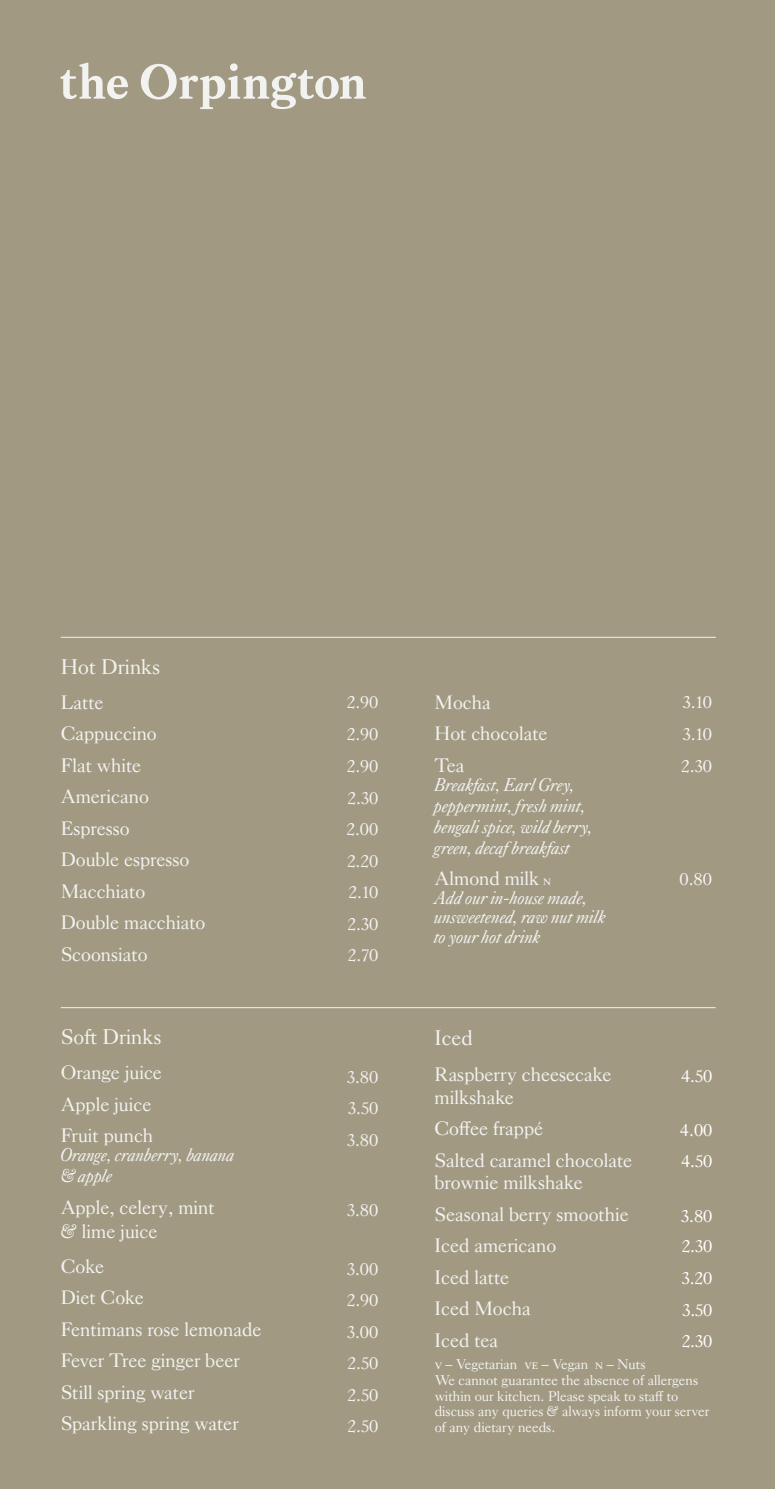
<style>
.page{position:relative;width:775px;height:1489px;background:#a19982}
.page>*{position:absolute;margin:0;border:0;box-sizing:border-box;transform-origin:0 0}
.New_Title{font:21px "Kings Caslon Display Trial";color:#f2f2f0}
.New_Title-2{font:19.25px/22.8px "Kings Caslon Display Trial";color:#f2f2f0}
.Description{font:19.25px/24.5px "Kings Caslon Display Trial";color:#f2f2f0}
.Description-2{font:italic 18.38px/21px "Kings Caslon Display Trial";color:#f2f2f0}
.t1{font:17.5px "Kings Caslon Display Trial";color:#f2f2f0}
.t2{font:17.5px "Kings Caslon Display Trial";color:#fff}
.t3{font:17.5px "Kings Caslon Display Trial";color:#f5f5f4}
.t4{font:14px/15.8px "Kings Caslon Display Trial";color:#f2f2f0}
.s1{font-size:14px}
</style>
<div class="page">
<hr style="left:61px;top:637px;width:655px;height:1px;background:#f2f2f0">
<hr style="left:61px;top:1007px;width:655px;height:1px;background:#f2f2f0">
<svg style="left:61px;top:63px;width:67px;height:36px"></svg>
<svg style="left:141px;top:63px;width:225px;height:46px"></svg>
<p class="New_Title" style="left:61px;top:655px;width:101px">Hot Drinks</p>
<p class="New_Title-2" style="left:61px;top:691px;width:44px">Latte</p>
<p class="New_Title-2" style="left:61px;top:722px;width:98px">Cappuccino</p>
<p class="New_Title-2" style="left:61px;top:754px;width:82px">Flat white</p>
<p class="New_Title-2" style="left:61px;top:785px;width:90px">Americano</p>
<p class="New_Title-2" style="left:61px;top:817px;width:71px">Espresso</p>
<p class="New_Title-2" style="left:61px;top:848px;width:130px">Double espresso</p>
<p class="New_Title-2" style="left:61px;top:880px;width:86px">Macchiato</p>
<p class="New_Title-2" style="left:61px;top:911px;width:146px">Double macchiato</p>
<p class="New_Title-2" style="left:61px;top:943px;width:88px">Scoonsiato</p>
<p class="New_Title" style="left:61px;top:1025px;width:102px">Soft Drinks</p>
<p class="New_Title-2" style="left:61px;top:1061px;width:103px">Orange juice</p>
<p class="New_Title-2" style="left:61px;top:1093px;width:92px">Apple juice</p>
<p class="New_Title-2" style="left:61px;top:1124px;width:94px">Fruit punch</p>
<p class="Description-2" style="left:61px;top:1145px;width:176px">Orange, cranberry, banana &amp; apple</p>
<p class="Description" style="left:61px;top:1195px;width:156px">Apple, celery, mint &amp; lime juice</p>
<p class="New_Title-2" style="left:61px;top:1255px;width:45px">Coke</p>
<p class="New_Title-2" style="left:61px;top:1286px;width:85px">Diet Coke</p>
<p class="New_Title-2" style="left:61px;top:1318px;width:202px">Fentimans rose lemonade</p>
<p class="New_Title-2" style="left:61px;top:1349px;width:181px">Fever Tree ginger beer</p>
<p class="New_Title-2" style="left:61px;top:1381px;width:135px">Still spring water</p>
<p class="New_Title-2" style="left:61px;top:1412px;width:180px">Sparkling spring water</p>
<p class="t1" style="left:347px;top:692px;width:33px">2.90</p>
<p class="t1" style="left:347px;top:724px;width:33px">2.90</p>
<p class="t1" style="left:347px;top:756px;width:33px">2.90</p>
<p class="t1" style="left:348px;top:788px;width:32px">2.30</p>
<p class="t1" style="left:346px;top:819px;width:33px">2.00</p>
<p class="t1" style="left:347px;top:851px;width:33px">2.20</p>
<p class="t1" style="left:349px;top:882px;width:31px">2.10</p>
<p class="t1" style="left:348px;top:914px;width:32px">2.30</p>
<p class="t1" style="left:348px;top:945px;width:32px">2.70</p>
<p class="New_Title-2" style="left:434px;top:691px;width:58px">Mocha</p>
<p class="New_Title-2" style="left:434px;top:722px;width:115px">Hot chocolate</p>
<p class="New_Title-2" style="left:434px;top:754px;width:31px">Tea</p>
<p class="Description-2" style="left:434px;top:774px;width:160px">Breakfast, Earl Grey, peppermint, fresh mint, bengali spice, wild berry, green, decaf breakfast</p>
<p class="New_Title-2" style="left:434px;top:867px;width:118px">Almond milk <span class="s1">n</span></p>
<p class="Description-2" style="left:434px;top:888px;width:173px;line-height:19.2px">Add our in-house made, unsweetened, raw nut milk to your hot drink</p>
<p class="New_Title" style="left:434px;top:1025px;width:40px">Iced</p>
<p class="t3" style="left:683px;top:692px;width:31px">3.10</p>
<p class="t3" style="left:683px;top:724px;width:31px">3.10</p>
<p class="t3" style="left:681px;top:756px;width:32px">2.30</p>
<p class="t3" style="left:679px;top:868px;width:34px">0.80</p>
<p class="New_Title-2" style="left:434px;top:1063px;width:178px">Raspberry cheesecake milkshake</p>
<p class="New_Title-2" style="left:434px;top:1117px;width:110px">Coffee frappé</p>
<p class="New_Title-2" style="left:434px;top:1149px;width:199px">Salted caramel chocolate brownie milkshake</p>
<p class="New_Title-2" style="left:434px;top:1203px;width:196px">Seasonal berry smoothie</p>
<p class="New_Title-2" style="left:434px;top:1235px;width:123px">Iced americano</p>
<p class="New_Title-2" style="left:434px;top:1266px;width:76px">Iced latte</p>
<p class="New_Title-2" style="left:434px;top:1298px;width:98px">Iced Mocha</p>
<p class="New_Title-2" style="left:434px;top:1329px;width:65px">Iced tea</p>
<p class="t1" style="left:347px;top:1066px;width:33px">3.80</p>
<p class="t2" style="left:681px;top:1066px;width:33px">4.50</p>
<p class="t1" style="left:348px;top:1098px;width:32px">3.50</p>
<p class="t2" style="left:680px;top:1120px;width:34px">4.00</p>
<p class="t1" style="left:347px;top:1129px;width:33px">3.80</p>
<p class="t2" style="left:681px;top:1151px;width:33px">4.50</p>
<p class="t1" style="left:347px;top:1200px;width:33px">3.80</p>
<p class="t2" style="left:681px;top:1205px;width:33px">3.80</p>
<p class="t2" style="left:682px;top:1236px;width:32px">2.30</p>
<p class="t2" style="left:682px;top:1268px;width:32px">3.20</p>
<p class="t2" style="left:682px;top:1299px;width:32px">3.50</p>
<p class="t2" style="left:682px;top:1330px;width:32px">2.30</p>
<p class="t1" style="left:347px;top:1259px;width:33px">3.00</p>
<p class="t1" style="left:347px;top:1290px;width:33px">2.90</p>
<p class="t1" style="left:347px;top:1322px;width:33px">3.00</p>
<p class="t1" style="left:348px;top:1353px;width:32px">2.50</p>
<p class="t1" style="left:348px;top:1385px;width:32px">2.50</p>
<p class="t4" style="left:435px;top:1356px;width:212px">v – Vegetarian ve – Vegan n – Nuts</p>
<p class="t4" style="left:435px;top:1372px;width:276px">We cannot guarantee the absence of allergens within our kitchen. Please speak to staff to discuss any queries &amp; always inform your server of any dietary needs.</p>
<p class="t1" style="left:348px;top:1416px;width:32px">2.50</p>
</div>
